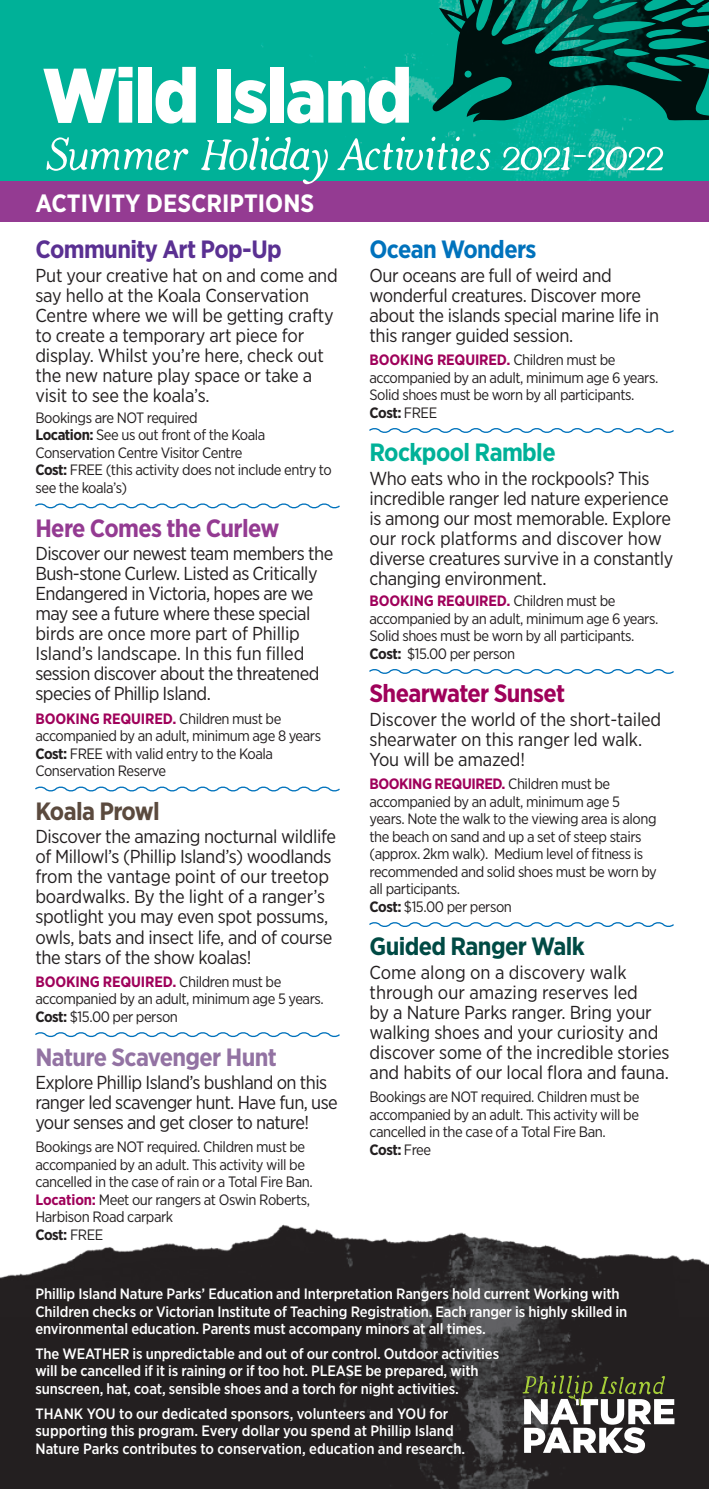
<style>
.page{position:relative;width:709px;height:1489px;background:#fff}
.page>*{position:absolute;margin:0;border:0;box-sizing:border-box;transform-origin:0 0}
.t1{font:900 77px "Gotham Narrow";letter-spacing:-.02em;color:#fff}
.t2{font:65px "Penguin Script";letter-spacing:-.03em;color:#fff}
.Body_Copy{font:700 25px "Gotham Narrow";color:#fff}
.Body_Copy-2{font:700 25px "Gotham Narrow";letter-spacing:-.025em;color:#9373a3}
.Body_Copy-3{font:700 25px "Gotham Narrow";letter-spacing:-.025em;color:#5a3092}
.Body_Copy-4{font:700 25px "Gotham Narrow";letter-spacing:-.025em;color:#943b92}
.Body_Copy-5{font:700 25px "Gotham Narrow";letter-spacing:-.025em;color:#9f015a}
.Body_Copy-6{font:700 25px "Gotham Narrow";letter-spacing:-.025em;color:#004a44}
.Body_Copy-7{font:700 25px "Gotham Narrow";letter-spacing:-.025em;color:#00b198}
.Body_Copy-8{font:700 25px "Gotham Narrow";letter-spacing:-.025em;color:#0072bc}
.Body_Copy-9{font:700 25px "Gotham Narrow";letter-spacing:-.025em;color:#5b4a3e}
.Body_Copy-10{font:18.75px/20px "Gotham Narrow";letter-spacing:-.02em;color:#231f20}
.Body_Copy-11{font:15px/17.5px "Gotham Narrow";letter-spacing:-.03em;color:#231f20}
.Body_Copy-12{font:500 15px/17.5px "Gotham Narrow";letter-spacing:-.01em;color:#fff}
.Body_Copy-13{font:700 15px "Gotham Narrow";letter-spacing:-.04em;color:#231f20}
.s1{font-weight:700}
.s2{font-weight:700;color:#9f015a}
.s3{font-weight:400}
</style>
<div class="page">
<img style="left:0;top:1224px;width:709px;height:264px">
<div style="left:0;top:0;width:709px;height:181px;background:#00b198"></div>
<svg style="left:499px;top:1350px;width:200px;height:127px"></svg>
<div style="left:0;top:181px;width:709px;height:41px;background:#943b92"></div>
<img style="left:431px;top:0;width:278px;height:122px">
<svg style="left:35px;top:503px;width:305px;height:6px"></svg>
<svg style="left:35px;top:786px;width:305px;height:6px"></svg>
<svg style="left:35px;top:1032px;width:305px;height:6px"></svg>
<svg style="left:369px;top:428px;width:305px;height:5px"></svg>
<svg style="left:369px;top:669px;width:305px;height:5px"></svg>
<svg style="left:369px;top:922px;width:305px;height:5px"></svg>
<p class="t1" style="left:42px;top:45px;width:371px">Wild Island</p>
<p class="t2" style="left:43px;top:110px;width:621px">Summer Holiday Activities 2021-2022</p>
<p class="Body_Copy" style="left:35px;top:187px;width:280px">ACTIVITY DESCRIPTIONS</p>
<p class="Body_Copy-3" style="left:35px;top:233px;width:248px">Community Art Pop-Up</p>
<p class="Body_Copy-10" style="left:35px;top:265px;width:304px">Put your creative hat on and come and say hello at the Koala Conservation Centre where we will be getting crafty to create a temporary art piece for display. Whilst you’re here, check out the new nature play space or take a visit to see the koala’s.</p>
<p class="Body_Copy-11" style="left:35px;top:408px;width:164px">Bookings are NOT required</p>
<p class="Body_Copy-11" style="left:35px;top:426px;width:231px"><span class="s1">Location:</span> See us out front of the Koala<br>Conservation Centre Visitor Centre</p>
<p class="Body_Copy-11" style="left:35px;top:461px;width:298px"><span class="s1">Cost:</span> FREE (this activity does not include entry to see the koala’s)</p>
<p class="Body_Copy-4" style="left:35px;top:512px;width:245px">Here Comes the Curlew</p>
<p class="Body_Copy-10" style="left:35px;top:543px;width:299px">Discover our newest team members the Bush-stone Curlew. Listed as Critically Endangered in Victoria, hopes are we may see a future where these special birds are once more part of Phillip Island’s landscape. In this fun filled session discover about the threatened species of Phillip Island.</p>
<p class="Body_Copy-11" style="left:35px;top:709px;width:287px"><span class="s2">BOOKING REQUIRED.</span> Children must be accompanied by an adult, minimum age 8 years</p>
<p class="Body_Copy-11" style="left:35px;top:744px;width:239px"><span class="s1">Cost:</span> FREE with valid entry to the Koala<br>Conservation Reserve</p>
<p class="Body_Copy-9" style="left:35px;top:795px;width:126px">Koala Prowl</p>
<p class="Body_Copy-10" style="left:35px;top:826px;width:302px">Discover the amazing nocturnal wildlife of Millowl’s (Phillip Island’s) woodlands from the vantage point of our treetop boardwalks. By the light of a ranger’s spotlight you may even spot possums, owls, bats and insect life, and of course the stars of the show koalas!</p>
<p class="Body_Copy-11" style="left:35px;top:972px;width:290px"><span class="s2">BOOKING REQUIRED.</span> Children must be accompanied by an adult, minimum age 5 years.</p>
<p class="Body_Copy-11" style="left:35px;top:1007px;width:144px"><span class="s1">Cost:</span> $15.00 per person</p>
<p class="Body_Copy-2" style="left:35px;top:1040px;width:243px">Nature Scavenger Hunt</p>
<p class="Body_Copy-10" style="left:35px;top:1071px;width:304px">Explore Phillip Island’s bushland on this ranger led scavenger hunt. Have fun, use your senses and get closer to nature!</p>
<p class="Body_Copy-11" style="left:35px;top:1137px;width:279px">Bookings are NOT required. Children must be accompanied by an adult. This activity will be cancelled in the case of rain or a Total Fire Ban.</p>
<p class="Body_Copy-11" style="left:35px;top:1190px;width:276px"><span class="s2">Location:</span> Meet our rangers at Oswin Roberts,<br>Harbison Road carpark</p>
<p class="Body_Copy-13" style="left:35px;top:1224px;width:69px">Cost: <span class="s3">FREE</span></p>
<p class="Body_Copy-8" style="left:369px;top:233px;width:168px">Ocean Wonders</p>
<p class="Body_Copy-10" style="left:369px;top:265px;width:291px">Our oceans are full of weird and wonderful creatures. Discover more about the islands special marine life in this ranger guided session.</p>
<p class="Body_Copy-11" style="left:369px;top:351px;width:290px"><span class="s2">BOOKING REQUIRED.</span> Children must be accompanied by an adult, minimum age 6 years.<br>Solid shoes must be worn by all participants.</p>
<p class="Body_Copy-13" style="left:369px;top:402px;width:69px">Cost: <span class="s3">FREE</span></p>
<p class="Body_Copy-7" style="left:369px;top:436px;width:188px">Rockpool Ramble</p>
<p class="Body_Copy-10" style="left:369px;top:468px;width:305px">Who eats who in the rockpools? This incredible ranger led nature experience is among our most memorable. Explore our rock platforms and discover how diverse creatures survive in a constantly changing environment.</p>
<p class="Body_Copy-11" style="left:369px;top:591px;width:290px"><span class="s2">BOOKING REQUIRED.</span> Children must be accompanied by an adult, minimum age 6 years.<br>Solid shoes must be worn by all participants.</p>
<p class="Body_Copy-11" style="left:369px;top:644px;width:147px"><span class="s1">Cost:</span> $15.00 per person</p>
<p class="Body_Copy-5" style="left:369px;top:677px;width:197px">Shearwater Sunset</p>
<p class="Body_Copy-10" style="left:369px;top:709px;width:293px">Discover the world of the short-tailed shearwater on this ranger led walk.<br>You will be amazed!</p>
<p class="Body_Copy-11" style="left:369px;top:774px;width:289px"><span class="s2">BOOKING REQUIRED.</span> Children must be accompanied by an adult, minimum age 5 years. Note the walk to the viewing area is along the beach on sand and up a set of steep stairs (approx. 2km walk). Medium level of fitness is recommended and solid shoes must be worn by all participants.</p>
<p class="Body_Copy-11" style="left:369px;top:897px;width:144px"><span class="s1">Cost:</span> $15.00 per person</p>
<p class="Body_Copy-6" style="left:369px;top:930px;width:217px">Guided Ranger Walk</p>
<p class="Body_Copy-10" style="left:369px;top:961px;width:301px">Come along on a discovery walk through our amazing reserves led<br>by a Nature Parks ranger. Bring your walking shoes and your curiosity and discover some of the incredible stories and habits of our local flora and fauna.</p>
<p class="Body_Copy-11" style="left:369px;top:1087px;width:271px;text-align:justify">Bookings are NOT required. Children must be accompanied by an adult. This activity will be cancelled in the case of a Total Fire Ban.</p>
<p class="Body_Copy-13" style="left:369px;top:1139px;width:63px">Cost: <span class="s3">Free</span></p>
<p class="Body_Copy-12" style="left:35px;top:1284px;width:593px">Phillip Island Nature Parks’ Education and Interpretation Rangers hold current Working with<br>Children checks or Victorian Institute of Teaching Registration. Each ranger is highly skilled in environmental education. Parents must accompany minors at all times.</p>
<p class="Body_Copy-12" style="left:35px;top:1344px;width:465px">The WEATHER is unpredictable and out of our control. Outdoor activities will be cancelled if it is raining or if too hot. PLEASE be prepared, with sunscreen, hat, coat, sensible shoes and a torch for night activities.</p>
<p class="Body_Copy-12" style="left:35px;top:1404px;width:431px">THANK YOU to our dedicated sponsors, volunteers and YOU for supporting this program. Every dollar you spend at Phillip Island<br>Nature Parks contributes to conservation, education and research.</p>
</div>
